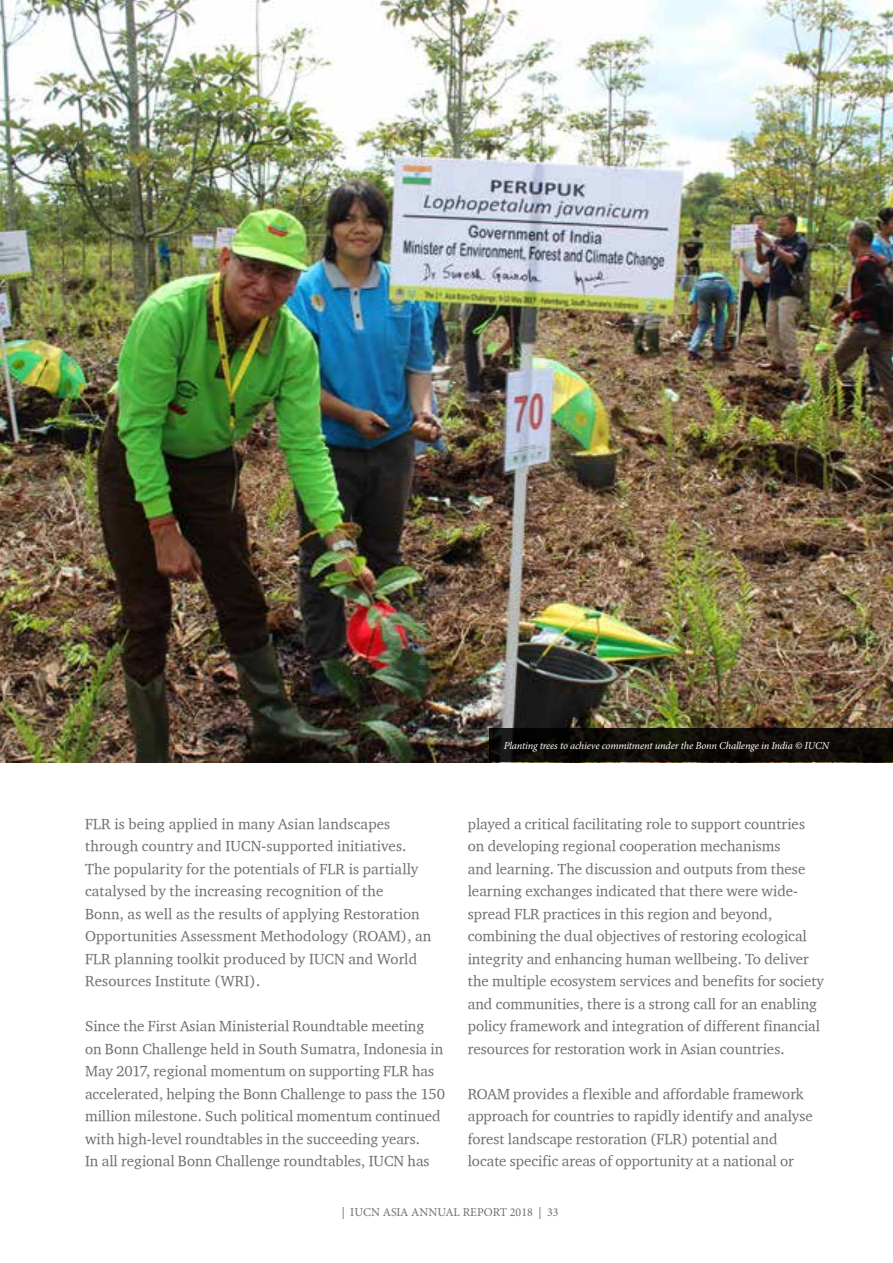
<style>
.page{position:relative;width:893px;height:1263px;background:#fff}
.page>*{position:absolute;margin:0;border:0;box-sizing:border-box;transform-origin:0 0}
.t1{font:15px/22.5px "Charter ITCTT";color:#6d6e71}
.t2{font:12px "Minion Pro";color:#6d6e71}
.t3{font:italic 10.5px "Minion Pro";letter-spacing:-.02em;color:#fff}
</style>
<div class="page">
<img style="left:0;top:0;width:893px;height:762px">
<svg style="left:490px;top:728px;width:403px;height:34px;background:#0e0c08"></svg>
<p class="t3" style="left:504px;top:738px;width:327px">Planting trees to achieve commitment under the Bonn Challenge in India © IUCN</p>
<p class="t1" style="left:85px;top:812px;width:348px">FLR is being applied in many Asian landscapes through country and IUCN-supported initiatives.<br>The popularity for the potentials of FLR is partially catalysed by the increasing recognition of the<br>Bonn, as well as the results of applying Restoration Opportunities Assessment Methodology (ROAM), an FLR planning toolkit produced by IUCN and World Resources Institute (WRI).</p>
<p class="t1" style="left:85px;top:1015px;width:362px">Since the First Asian Ministerial Roundtable meeting<br>on Bonn Challenge held in South Sumatra, Indonesia in May 2017, regional momentum on supporting FLR has accelerated, helping the Bonn Challenge to pass the 150 million milestone. Such political momentum continued with high-level roundtables in the succeeding years.<br>In all regional Bonn Challenge roundtables, IUCN has</p>
<p class="t1" style="left:468px;top:812px;width:358px">played a critical facilitating role to support countries on developing regional cooperation mechanisms<br>and learning. The discussion and outputs from these learning exchanges indicated that there were wide&shy;spread FLR practices in this region and beyond, combining the dual objectives of restoring ecological integrity and enhancing human wellbeing. To deliver the multiple ecosystem services and benefits for society and communities, there is a strong call for an enabling policy framework and integration of different financial resources for restoration work in Asian countries.</p>
<p class="t1" style="left:468px;top:1082px;width:346px">ROAM provides a flexible and affordable framework approach for countries to rapidly identify and analyse forest landscape restoration (FLR) potential and locate specific areas of opportunity at a national or</p>
<p class="t2" style="left:342px;top:1204px;width:218px">| IUCN ASIA ANNUAL REPORT 2018 | 33</p>
</div>
